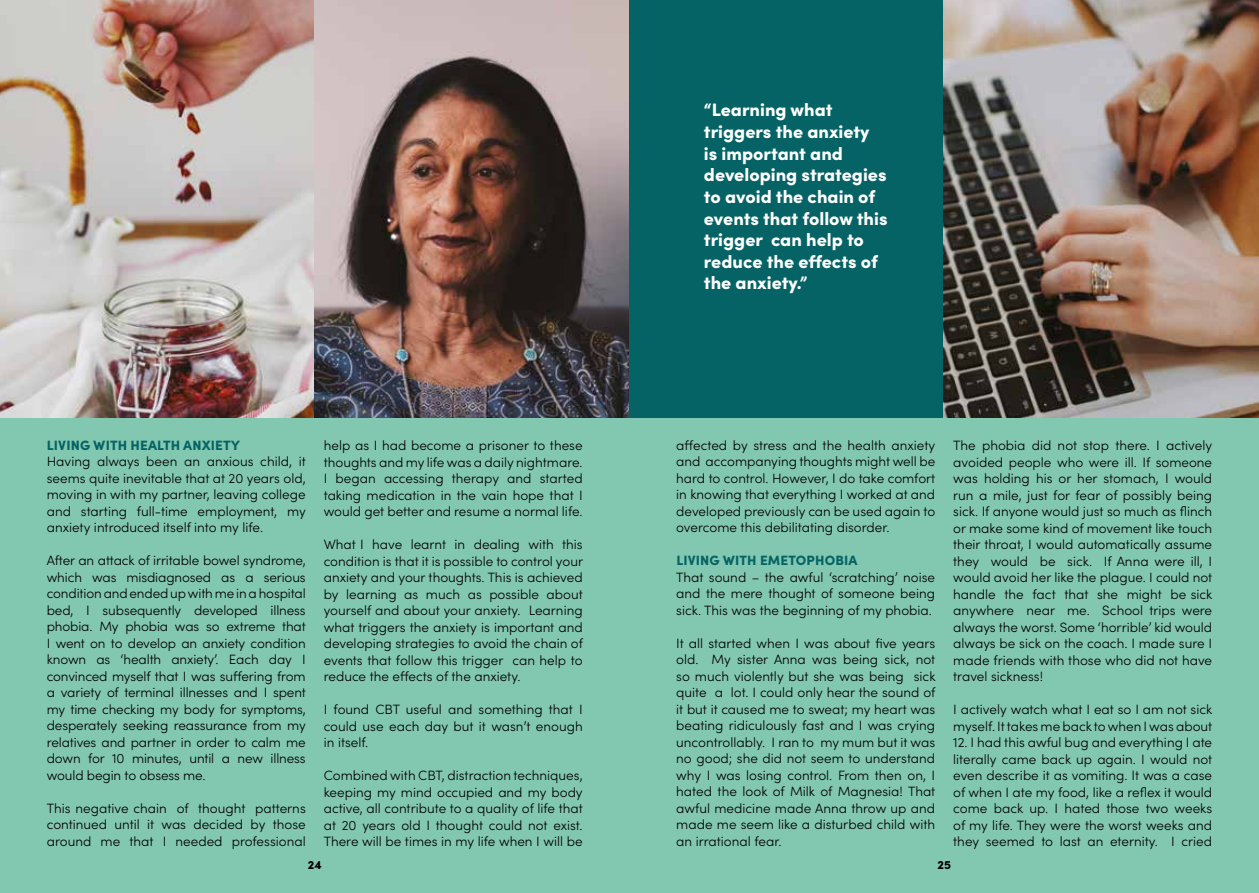
<style>
.page{position:relative;width:1259px;height:893px;background:#82c7af}
.page>*{position:absolute;margin:0;border:0;box-sizing:border-box;transform-origin:0 0}
.t1{font:900 18px/21.6px "Sofia Pro";color:#fff}
.t2{font:300 13.5px/16.5px "Sofia Pro";color:#000;text-align:justify}
.t3{font:900 13.5px "Sofia Pro";letter-spacing:.01em;color:#056365}
.t4{font:900 12px "Sofia Pro";color:#000}
</style>
<div class="page">
<img style="left:943px;top:0;width:316px;height:417px">
<img style="left:0;top:0;width:629px;height:417px">
<div style="left:629px;top:0;width:314px;height:417px;background:#056365"></div>
<p class="t3" style="left:47px;top:435px;width:195px">LIVING WITH HEALTH ANXIETY</p>
<p class="t2" style="left:47px;top:453px;width:260px">Having always been an anxious child, it seems quite inevitable that at 20 years old, moving in with my partner, leaving college and starting full-time employment, my anxiety introduced itself into my life.</p>
<p class="t2" style="left:47px;top:552px;width:261px">After an attack of irritable bowel syndrome, which was misdiagnosed as a serious condition and ended up with me in a hospital bed, I subsequently developed illness phobia. My phobia was so extreme that I went on to develop an anxiety condition known as ‘health anxiety’. Each day I convinced myself that I was suffering from a variety of terminal illnesses and I spent my time checking my body for symptoms, desperately seeking reassurance from my relatives and partner in order to calm me down for 10 minutes, until a new illness would begin to obsess me.</p>
<p class="t2" style="left:47px;top:799px;width:260px">This negative chain of thought patterns continued until it was decided by those around me that I needed professional</p>
<p class="t2" style="left:324px;top:436px;width:260px">help as I had become a prisoner to these thoughts and my life was a daily nightmare.<br>I began accessing therapy and started taking medication in the vain hope that I would get better and resume a normal life.</p>
<p class="t2" style="left:324px;top:535px;width:261px">What I have learnt in dealing with this condition is that it is possible to control your anxiety and your thoughts. This is achieved by learning as much as possible about yourself and about your anxiety. Learning what triggers the anxiety is important and developing strategies to avoid the chain of events that follow this trigger can help to reduce the effects of the anxiety.</p>
<p class="t2" style="left:324px;top:700px;width:260px">I found CBT useful and something that I could use each day but it wasn’t enough in itself.</p>
<p class="t2" style="left:324px;top:766px;width:260px">Combined with CBT, distraction techniques, keeping my mind occupied and my body active, all contribute to a quality of life that at 20 years old I thought could not exist.<br>There will be times in my life when I will be</p>
<h1 class="t1" style="left:704px;top:98px;width:185px">“Learning what triggers the anxiety<br>is important and developing strategies to avoid the chain of events that follow this trigger can help to reduce the effects of the anxiety.”</h1>
<p class="t2" style="left:676px;top:436px;width:260px">affected by stress and the health anxiety and accompanying thoughts might well be hard to control. However, I do take comfort in knowing that everything I worked at and developed previously can be used again to overcome this debilitating disorder.</p>
<p class="t3" style="left:676px;top:550px;width:183px">LIVING WITH EMETOPHOBIA</p>
<p class="t2" style="left:676px;top:568px;width:260px">That sound – the awful ‘scratching’ noise and the mere thought of someone being sick. This was the beginning of my phobia.</p>
<p class="t2" style="left:676px;top:634px;width:261px">It all started when I was about five years old. My sister Anna was being sick, not so much violently but she was being sick quite a lot. I could only hear the sound of it but it caused me to sweat; my heart was beating ridiculously fast and I was crying uncontrollably. I ran to my mum but it was no good; she did not seem to understand why I was losing control. From then on, I hated the look of Milk of Magnesia! That awful medicine made Anna throw up and made me seem like a disturbed child with an irrational fear.</p>
<p class="t2" style="left:953px;top:436px;width:261px">The phobia did not stop there. I actively avoided people who were ill. If someone was holding his or her stomach, I would run a mile, just for fear of possibly being sick. If anyone would just so much as flinch or make some kind of movement like touch their throat, I would automatically assume they would be sick. If Anna were ill, I would avoid her like the plague. I could not handle the fact that she might be sick anywhere near me. School trips were always the worst. Some ‘horrible’ kid would always be sick on the coach. I made sure I made friends with those who did not have travel sickness!</p>
<p class="t2" style="left:953px;top:700px;width:261px">I actively watch what I eat so I am not sick myself. It takes me back to when I was about</p>
<p class="t2" style="left:953px;top:733px;width:260px">12. I had this awful bug and everything I ate literally came back up again. I would not even describe it as vomiting. It was a case of when I ate my food, like a reflex it would come back up. I hated those two weeks of my life. They were the worst weeks and they seemed to last an eternity. I cried</p>
<p class="t4" style="left:308px;top:855px;width:15px">24</p>
<p class="t4" style="left:937px;top:855px;width:15px">25</p>
</div>
